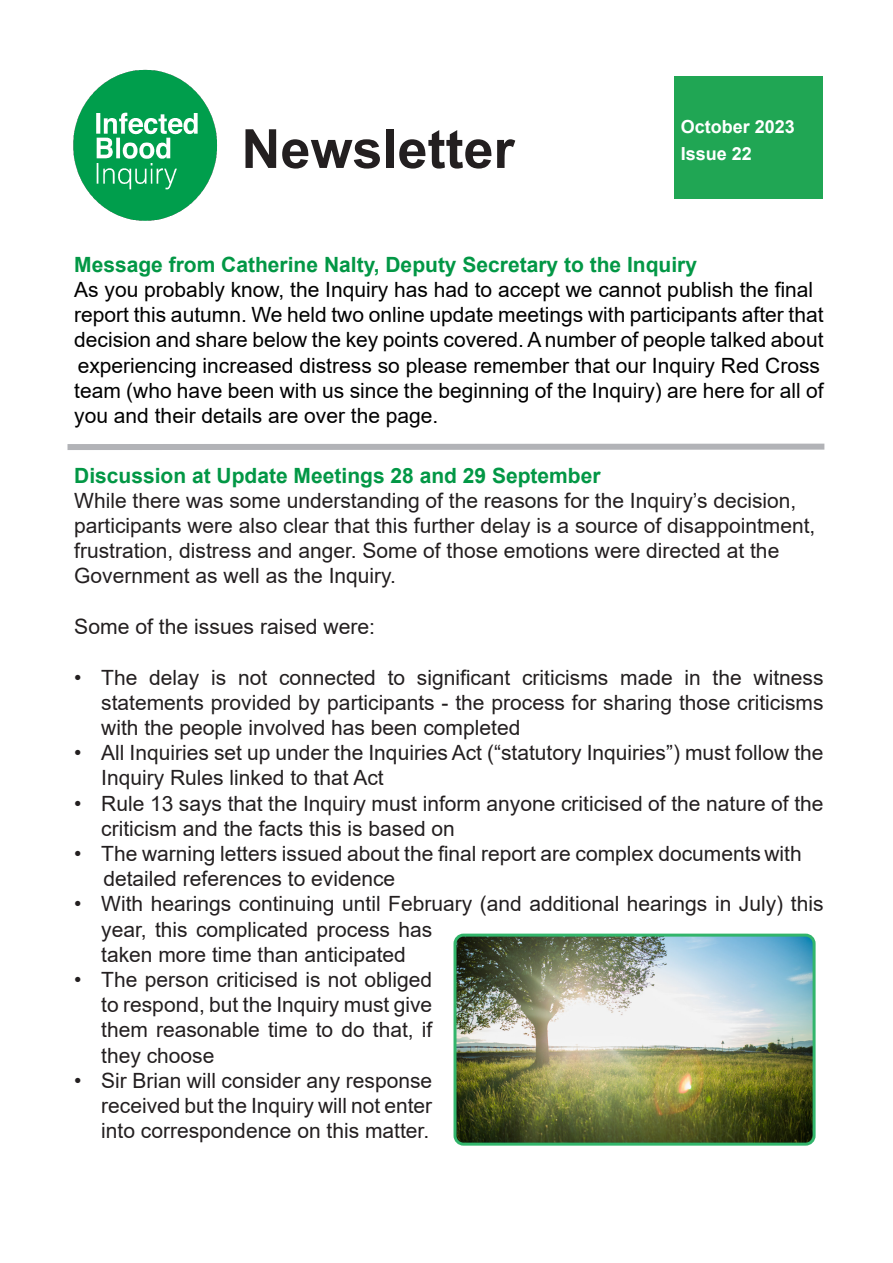
<style>
.page{position:relative;width:893px;height:1263px;background:#fff}
.page>*{position:absolute;margin:0;border:0;box-sizing:border-box;transform-origin:0 0}
.t1{font:700 54px "Arial";color:#231f20}
.t2{font:21.15px "Arial";color:#231f20}
.t3{font:21px/25.2px "Arial";color:#231f20;text-align:justify}
.t4{font:21px "Arial";color:#000}
.t5{font:700 21px "Arial";color:#029745}
.t6{font:700 18px "Arial";color:#fff}
</style>
<div class="page">
<div style="left:674px;top:76px;width:148px;height:122px;background:#20a654"></div>
<img style="left:73px;top:69px;width:144px;height:152px">
<div style="left:68px;top:444px;width:756px;height:6px;background:#b2b3b7"></div>
<img style="left:457px;top:938px;width:355px;height:203px">
<div style="left:453px;top:934px;width:363px;height:211px;border:3px solid #32b56b;border-radius:9px"></div>
<p class="t1" style="left:241px;top:111px;width:275px">Newsletter</p>
<p class="t6" style="left:681px;top:114px;width:116px">October 2023</p>
<p class="t6" style="left:681px;top:141px;width:73px">Issue 22</p>
<p class="t5" style="left:74px;top:250px;width:624px">Message from Catherine Nalty, Deputy Secretary to the Inquiry</p>
<p class="t4" style="left:74px;top:275px;width:740px">As you probably know, the Inquiry has had to accept we cannot publish the final</p>
<p class="t4" style="left:74px;top:300px;width:751px">report this autumn. We held two online update meetings with participants after that</p>
<p class="t4" style="left:74px;top:326px;width:751px">decision and share below the key points covered. A number of people talked about</p>
<p class="t4" style="left:78px;top:351px;width:744px">experiencing increased distress so please remember that our Inquiry Red Cross</p>
<p class="t4" style="left:74px;top:376px;width:751px">team (who have been with us since the beginning of the Inquiry) are here for all of</p>
<p class="t4" style="left:74px;top:401px;width:366px">you and their details are over the page.</p>
<p class="t5" style="left:74px;top:460px;width:528px">Discussion at Update Meetings 28 and 29 September</p>
<p class="t3" style="left:74px;top:488px;width:724px">While there was some understanding of the reasons for the Inquiry’s decision,</p>
<p class="t3" style="left:74px;top:513px;width:743px">participants were also clear that this further delay is a source of disappointment,</p>
<p class="t3" style="left:74px;top:538px;width:707px">frustration, distress and anger. Some of those emotions were directed at the</p>
<p class="t3" style="left:74px;top:563px;width:323px">Government as well as the Inquiry.</p>
<p class="t2" style="left:74px;top:612px;width:302px">Some of the issues raised were:</p>
<p class="t3" style="left:101px;top:664px;width:724px;text-indent:-27px">• The delay is not connected to significant criticisms made in the witness statements provided by participants - the process for sharing those criticisms with the people involved has been completed</p>
<p class="t3" style="left:101px;top:740px;width:724px;text-indent:-27px">• All Inquiries set up under the Inquiries Act (“statutory Inquiries”) must follow the<br>Inquiry Rules linked to that Act</p>
<p class="t3" style="left:101px;top:790px;width:724px;text-indent:-27px">• Rule 13 says that the Inquiry must inform anyone criticised of the nature of the criticism and the facts this is based on</p>
<p class="t3" style="left:74px;top:841px;width:729px">• The warning letters issued about the final report are complex documents with</p>
<p class="t3" style="left:103px;top:866px;width:293px">detailed references to evidence</p>
<p class="t3" style="left:101px;top:891px;width:724px;text-align:left;text-indent:-27px">• With hearings continuing until February (and additional hearings in July) this year, this complicated process has<br>taken more time than anticipated</p>
<p class="t3" style="left:101px;top:967px;width:332px;text-indent:-27px">• The person criticised is not obliged to respond, but the Inquiry must give them reasonable time to do that, if they choose</p>
<p class="t3" style="left:101px;top:1068px;width:332px;text-indent:-27px">• Sir Brian will consider any response received but the Inquiry will not enter into correspondence on this matter.</p>
</div>
